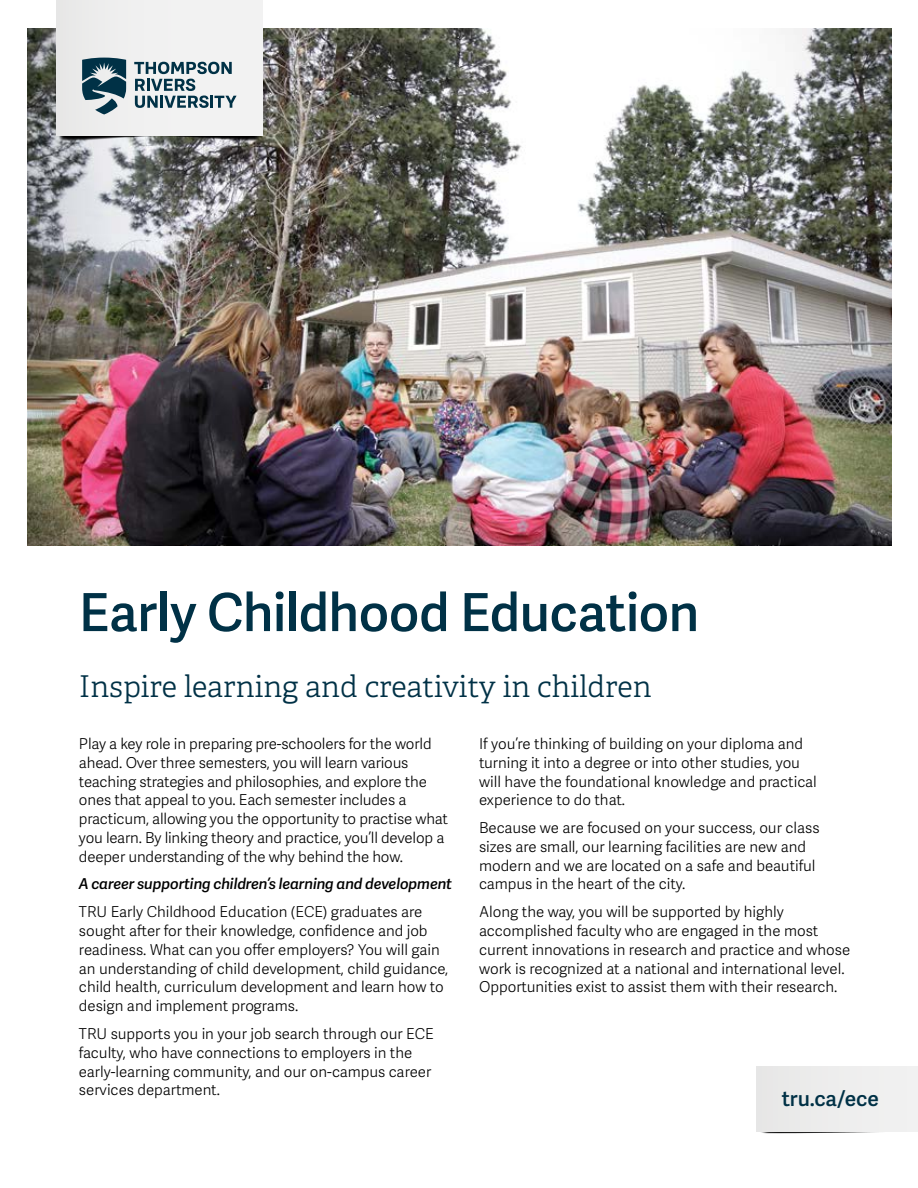
<style>
.page{position:relative;width:918px;height:1188px;background:#fff}
.page>*{position:absolute;margin:0;border:0;box-sizing:border-box;transform-origin:0 0}
.t1{font:600 52.5px "Adelle Sans";letter-spacing:-.01em;color:#003146}
.t2{font:300 30px "Adelle";color:#003146}
.t3{font:600 21px "Adelle Sans";color:#003146}
.t4{font:300 15px/18.8px "Adelle Sans";color:#000}
.t5{font:italic 600 15px "Adelle Sans";letter-spacing:-.01em;color:#000}
</style>
<div class="page">
<img style="left:27px;top:28px;width:864px;height:518px">
<svg style="left:757px;top:1131px;width:161px;height:3px"></svg>
<div style="left:757px;top:1066px;width:161px;height:65px;background:#ededed"></div>
<svg style="left:57px;top:135px;width:205px;height:7px"></svg>
<div style="left:57px;top:0;width:205px;height:135px;background:#f1f1f1"></div>
<svg style="left:82px;top:58px;width:44px;height:56px"></svg>
<svg style="left:134px;top:62px;width:103px;height:46px"></svg>
<h1 class="t1" style="left:79px;top:574px;width:622px">Early Childhood Education</h1>
<h2 class="t2" style="left:79px;top:668px;width:574px">Inspire learning and creativity in children</h2>
<p class="t4" style="left:79px;top:734px;width:371px">Play a key role in preparing pre-schoolers for the world ahead. Over three semesters, you will learn various teaching strategies and philosophies, and explore the ones that appeal to you. Each semester includes a practicum, allowing you the opportunity to practise what you learn. By linking theory and practice, you’ll develop a deeper understanding of the why behind the how.</p>
<p class="t5" style="left:79px;top:873px;width:375px">A career supporting children’s learning and development</p>
<p class="t4" style="left:79px;top:902px;width:371px">TRU Early Childhood Education (ECE) graduates are sought after for their knowledge, confidence and job readiness. What can you offer employers? You will gain an understanding of child development, child guidance, child health, curriculum development and learn how to design and implement programs.</p>
<p class="t4" style="left:79px;top:1024px;width:356px">TRU supports you in your job search through our ECE faculty, who have connections to employers in the early-learning community, and our on-campus career services department.</p>
<p class="t4" style="left:479px;top:734px;width:339px">If you’re thinking of building on your diploma and turning it into a degree or into other studies, you will have the foundational knowledge and practical experience to do that.</p>
<p class="t4" style="left:479px;top:818px;width:342px">Because we are focused on your success, our class sizes are small, our learning facilities are new and modern and we are located on a safe and beautiful campus in the heart of the city.</p>
<p class="t4" style="left:479px;top:902px;width:373px">Along the way, you will be supported by highly accomplished faculty who are engaged in the most current innovations in research and practice and whose work is recognized at a national and international level.<br>Opportunities exist to assist them with their research.</p>
<h3 class="t3" style="left:782px;top:1083px;width:99px">tru.ca/ece</h3>
</div>
